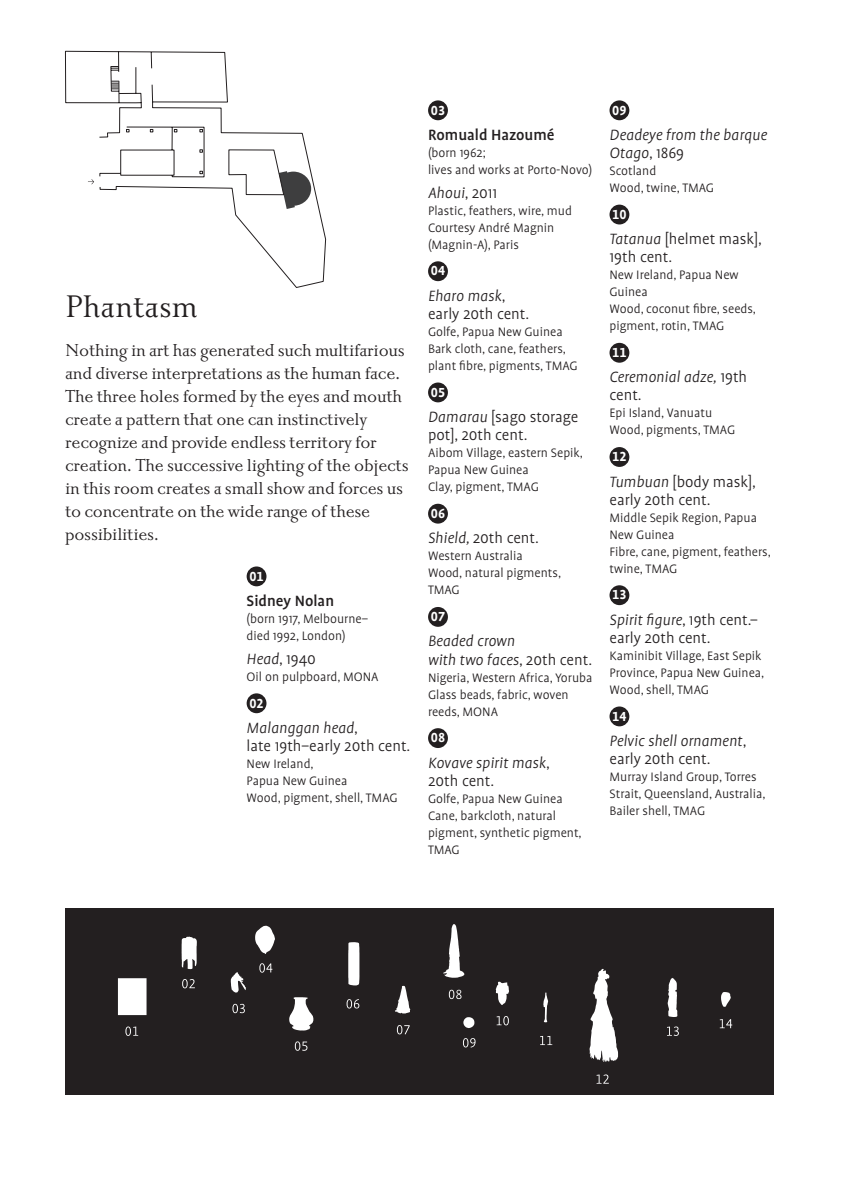
<style>
.page{position:relative;width:842px;height:1191px;background:#fff}
.page>*{position:absolute;margin:0;border:0;box-sizing:border-box;transform-origin:0 0}
.t1{font:38px "Priori Ser";color:#231f20}
.t2{font:21px/23px "Priori Ser";letter-spacing:-.015em;color:#231f20}
.t3{font:300 17px/18px "Profile OT";color:#231f20}
.t4{font:italic 300 17px/18px "Profile OT";color:#231f20}
.t5{font:500 17px "Profile OT";color:#231f20}
.t6{font:700 15px "Profile NO";letter-spacing:.005em;color:#fff}
.t7{font:300 14px/17px "Profile OT";color:#231f20}
.s1{font-style:italic}
.s2{font-style:normal}
</style>
<div class="page">
<div style="left:65px;top:908px;width:709px;height:186px;background:#231f20"></div>
<svg style="left:118px;top:924px;width:613px;height:138px"></svg>
<div style="left:247px;top:566px;width:19px;height:20px;background:#231f20;border-radius:50%"></div>
<div style="left:247px;top:693px;width:19px;height:20px;background:#231f20;border-radius:50%"></div>
<div style="left:428px;top:100px;width:20px;height:20px;background:#231f20;border-radius:50%"></div>
<div style="left:428px;top:261px;width:20px;height:20px;background:#231f20;border-radius:50%"></div>
<div style="left:428px;top:382px;width:20px;height:20px;background:#231f20;border-radius:50%"></div>
<div style="left:428px;top:504px;width:20px;height:19px;background:#231f20;border-radius:50%"></div>
<div style="left:428px;top:607px;width:20px;height:20px;background:#231f20;border-radius:50%"></div>
<div style="left:428px;top:728px;width:20px;height:20px;background:#231f20;border-radius:50%"></div>
<div style="left:609px;top:100px;width:20px;height:20px;background:#231f20;border-radius:50%"></div>
<div style="left:609px;top:205px;width:20px;height:19px;background:#231f20;border-radius:50%"></div>
<div style="left:609px;top:343px;width:20px;height:20px;background:#231f20;border-radius:50%"></div>
<div style="left:609px;top:447px;width:20px;height:20px;background:#231f20;border-radius:50%"></div>
<div style="left:609px;top:585px;width:20px;height:20px;background:#231f20;border-radius:50%"></div>
<div style="left:609px;top:706px;width:20px;height:20px;background:#231f20;border-radius:50%"></div>
<svg style="left:125px;top:1026px;width:13px;height:10px"></svg>
<svg style="left:182px;top:979px;width:13px;height:9px"></svg>
<svg style="left:232px;top:1003px;width:13px;height:10px"></svg>
<svg style="left:259px;top:963px;width:13px;height:9px"></svg>
<svg style="left:295px;top:1041px;width:12px;height:9px"></svg>
<svg style="left:347px;top:999px;width:12px;height:9px"></svg>
<svg style="left:397px;top:1025px;width:13px;height:9px"></svg>
<svg style="left:449px;top:989px;width:12px;height:10px"></svg>
<svg style="left:463px;top:1038px;width:12px;height:9px"></svg>
<svg style="left:497px;top:1016px;width:12px;height:9px"></svg>
<svg style="left:540px;top:1035px;width:12px;height:10px"></svg>
<svg style="left:596px;top:1074px;width:13px;height:9px"></svg>
<svg style="left:667px;top:1026px;width:12px;height:9px"></svg>
<svg style="left:720px;top:1019px;width:12px;height:9px"></svg>
<svg style="left:65px;top:51px;width:261px;height:237px"></svg>
<svg style="left:111px;top:81px;width:8px;height:8px"></svg>
<svg style="left:88px;top:179px;width:6px;height:5px"></svg>
<h1 class="t1" style="left:65px;top:286px;width:134px">Phantasm</h1>
<p class="t2" style="left:65px;top:338px;width:345px">Nothing in art has generated such multifarious and diverse interpretations as the human face.<br>The three holes formed by the eyes and mouth create a pattern that one can instinctively recognize and provide endless territory for creation. The successive lighting of the objects in this room creates a small show and forces us to concentrate on the wide range of these possibilities.</p>
<p class="t6" style="left:249px;top:569px;width:16px">01</p>
<p class="t5" style="left:247px;top:592px;width:89px">Sidney Nolan</p>
<p class="t7" style="left:247px;top:611px;width:123px">(born 1917, Melbourne– died 1992, London)</p>
<p class="t3" style="left:247px;top:650px;width:71px"><span class="s1">Head</span>, 1940</p>
<p class="t7" style="left:247px;top:668px;width:133px">Oil on pulpboard, MONA</p>
<p class="t6" style="left:249px;top:696px;width:16px">02</p>
<p class="t3" style="left:247px;top:719px;width:165px"><span class="s1">Malanggan head</span>,<br>late 19th–early 20th cent.</p>
<p class="t7" style="left:247px;top:756px;width:152px">New Ireland,<br>Papua New Guinea<br>Wood, pigment, shell, TMAG</p>
<p class="t6" style="left:431px;top:103px;width:16px">03</p>
<p class="t5" style="left:428px;top:126px;width:128px">Romuald Hazoumé</p>
<p class="t7" style="left:428px;top:145px;width:166px">(born 1962;<br>lives and works at Porto-Novo)</p>
<p class="t4" style="left:428px;top:184px;width:71px">Ahoui<span class="s2">, 2011</span></p>
<p class="t7" style="left:428px;top:203px;width:145px">Plastic, feathers, wire, mud<br>Courtesy André Magnin (Magnin-A), Paris</p>
<p class="t6" style="left:431px;top:264px;width:16px">04</p>
<p class="t3" style="left:428px;top:287px;width:103px"><span class="s1">Eharo mask</span>, early 20th cent.</p>
<p class="t7" style="left:428px;top:324px;width:151px">Golfe, Papua New Guinea<br>Bark cloth, cane, feathers, plant fibre, pigments, TMAG</p>
<p class="t6" style="left:431px;top:385px;width:16px">05</p>
<p class="t3" style="left:428px;top:409px;width:152px"><span class="s1">Damarau</span> [sago storage pot], 20th cent.</p>
<p class="t7" style="left:428px;top:445px;width:156px">Aibom Village, eastern Sepik,<br>Papua New Guinea<br>Clay, pigment, TMAG</p>
<p class="t6" style="left:431px;top:506px;width:16px">06</p>
<p class="t3" style="left:428px;top:530px;width:112px"><span class="s1">Shield,</span> 20th cent.</p>
<p class="t7" style="left:428px;top:548px;width:135px">Western Australia<br>Wood, natural pigments,<br>TMAG</p>
<p class="t6" style="left:431px;top:609px;width:16px">07</p>
<p class="t4" style="left:428px;top:633px;width:166px">Beaded crown<br>with two faces<span class="s2">, 20th cent.</span></p>
<p class="t7" style="left:428px;top:669px;width:166px">Nigeria, Western Africa, Yoruba<br>Glass beads, fabric, woven reeds, MONA</p>
<p class="t6" style="left:431px;top:730px;width:16px">08</p>
<p class="t4" style="left:428px;top:754px;width:123px">Kovave spirit mask<span class="s2">,<br>20th cent.</span></p>
<p class="t7" style="left:428px;top:790px;width:155px">Golfe, Papua New Guinea<br>Cane, barkcloth, natural pigment, synthetic pigment,<br>TMAG</p>
<p class="t6" style="left:612px;top:103px;width:16px">09</p>
<p class="t4" style="left:609px;top:127px;width:159px">Deadeye from the barque<br>Otago<span class="s2">, 1869</span></p>
<p class="t7" style="left:609px;top:163px;width:106px">Scotland<br>Wood, twine, TMAG</p>
<p class="t6" style="left:612px;top:207px;width:16px">10</p>
<p class="t3" style="left:609px;top:231px;width:154px"><span class="s1">Tatanua</span> [helmet mask],<br>19th cent.</p>
<p class="t7" style="left:609px;top:267px;width:148px">New Ireland, Papua New<br>Guinea<br>Wood, coconut fibre, seeds, pigment, rotin, TMAG</p>
<p class="t6" style="left:612px;top:345px;width:16px">11</p>
<p class="t4" style="left:609px;top:369px;width:139px">Ceremonial adze, <span class="s2">19th cent.</span></p>
<p class="t7" style="left:609px;top:405px;width:127px">Epi Island, Vanuatu<br>Wood, pigments, TMAG</p>
<p class="t6" style="left:612px;top:449px;width:16px">12</p>
<p class="t3" style="left:609px;top:473px;width:148px"><span class="s1">Tumbuan</span> [body mask], early 20th cent.</p>
<p class="t7" style="left:609px;top:509px;width:163px">Middle Sepik Region, Papua<br>New Guinea<br>Fibre, cane, pigment, feathers, twine, TMAG</p>
<p class="t6" style="left:612px;top:588px;width:16px">13</p>
<p class="t3" style="left:609px;top:611px;width:150px"><span class="s1">Spirit figure</span>, 19th cent.– early 20th cent.</p>
<p class="t7" style="left:609px;top:648px;width:156px">Kaminibit Village, East Sepik<br>Province, Papua New Guinea,<br>Wood, shell, TMAG</p>
<p class="t6" style="left:612px;top:709px;width:16px">14</p>
<p class="t4" style="left:609px;top:732px;width:138px">Pelvic shell ornament<span class="s2">, early 20th cent.</span></p>
<p class="t7" style="left:609px;top:769px;width:158px">Murray Island Group, Torres<br>Strait, Queensland, Australia,<br>Bailer shell, TMAG</p>
</div>
